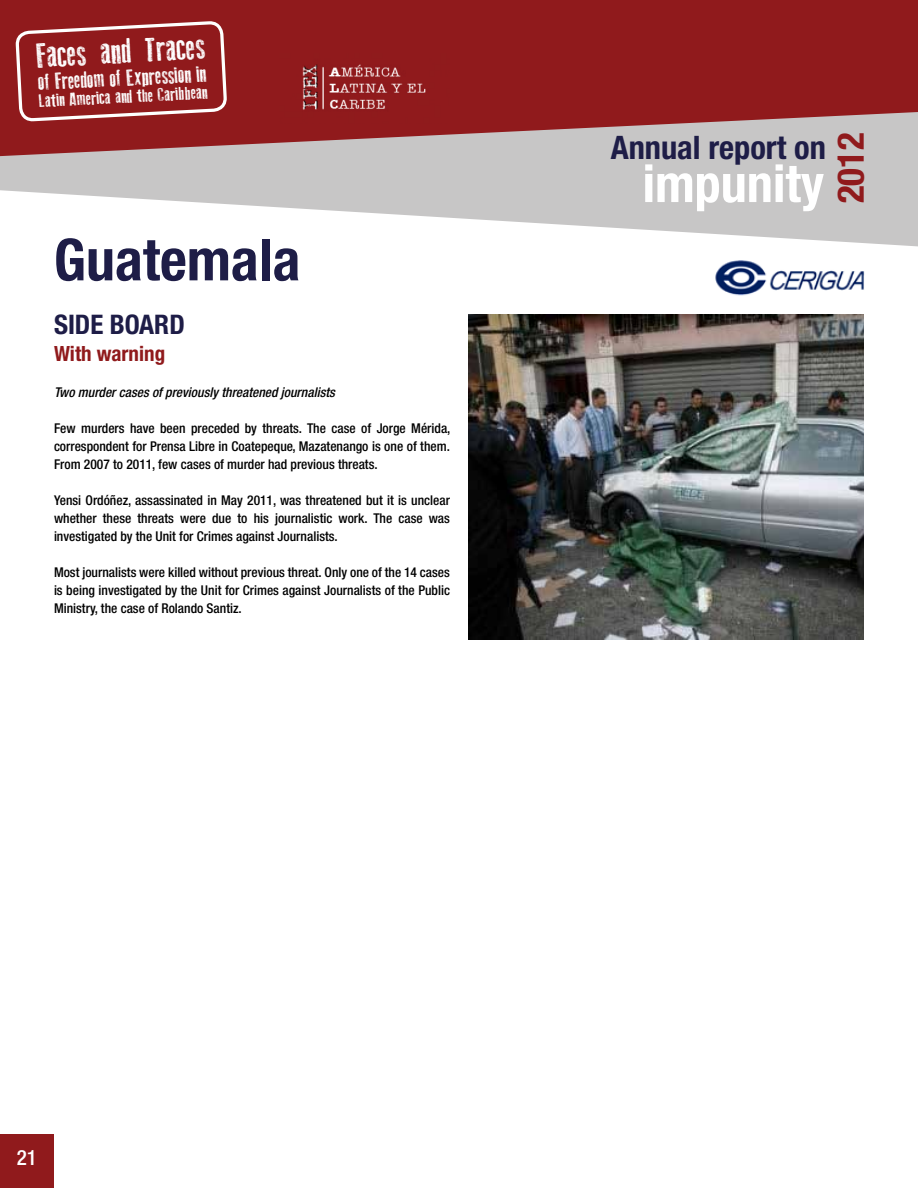
<style>
.page{position:relative;width:918px;height:1188px;background:#fff}
.page>*{position:absolute;margin:0;border:0;box-sizing:border-box;transform-origin:0 0}
.t1{font:700 condensed 58.05px "Helvetica Neue LT Std";color:#1e1d47}
.t2{font:700 condensed 52.2px "Helvetica Neue LT Std";color:#fff}
.t3{font:700 condensed 36.9px "Helvetica Neue LT Std";color:#901a1c}
.t4{font:34.2px "Old Press";color:#fff}
.t5{font:700 condensed 32.4px "Helvetica Neue LT Std";color:#1e1d47}
.t6{font:700 condensed 27px "Helvetica Neue LT Std";color:#1e1d47}
.t7{font:22.8px "Old Press";color:#fff}
.t8{font:700 condensed 21px "Helvetica Neue LT Std";color:#901a1c}
.t9{font:500 condensed 21px "Helvetica Neue LT Std";color:#fff}
.t10{font:18px "Old Press";color:#fff;scale:1.05 1}
.t11{font:500 condensed 13.5px/18px "Helvetica Neue LT Std";color:#000;text-align:justify}
.t12{font:italic 500 condensed 13.5px "Helvetica Neue LT Std";color:#000}
</style>
<div class="page">
<svg style="left:0;top:164px;width:918px;height:83px;fill:#c7c6c6"></svg>
<svg style="left:0;top:0;width:918px;height:164px;fill:#901a1c"></svg>
<img style="left:715px;top:260px;width:150px;height:36px">
<img style="left:280px;top:54px;width:170px;height:70px">
<div style="left:0;top:1134px;width:54px;height:54px;background:#901a1c"></div>
<svg style="left:17px;top:22px;width:209px;height:209px"></svg>
<img style="left:468px;top:315px;width:396px;height:324px">
<h3 class="t4" style="left:36px;top:37px;width:170px;rotate:-3deg">Faces and Traces</h3>
<h3 class="t7" style="left:38px;top:70px;width:170px;rotate:-3deg">of Freedom of Expression in</h3>
<h3 class="t10" style="left:39px;top:91px;width:162px;rotate:-3deg">Latin America and the Caribbean</h3>
<h1 class="t1" style="left:54px;top:225px;width:248px">Guatemala</h1>
<h3 class="t6" style="left:54px;top:308px;width:132px">SIDE BOARD</h3>
<h3 class="t8" style="left:54px;top:341px;width:113px">With warning</h3>
<p class="t12" style="left:54px;top:384px;width:282px">Two murder cases of previously threatened journalists</p>
<p class="t11" style="left:54px;top:419px;width:398px">Few murders have been preceded by threats. The case of Jorge Mérida, correspondent for Prensa Libre in Coatepeque, Mazatenango is one of them.<br>From 2007 to 2011, few cases of murder had previous threats.</p>
<p class="t11" style="left:54px;top:491px;width:398px">Yensi Ordóñez, assassinated in May 2011, was threatened but it is unclear whether these threats were due to his journalistic work. The case was investigated by the Unit for Crimes against Journalists.</p>
<p class="t11" style="left:54px;top:563px;width:398px">Most journalists were killed without previous threat. Only one of the 14 cases is being investigated by the Unit for Crimes against Journalists of the Public Ministry, the case of Rolando Santiz.</p>
<h3 class="t5" style="left:611px;top:128px;width:217px">Annual report on</h3>
<h2 class="t2" style="left:643px;top:152px;width:183px">impunity</h2>
<h3 class="t3" style="left:829px;top:203px;width:72px;rotate:-90deg">2012</h3>
<h3 class="t9" style="left:17px;top:1145px;width:22px">21</h3>
</div>
